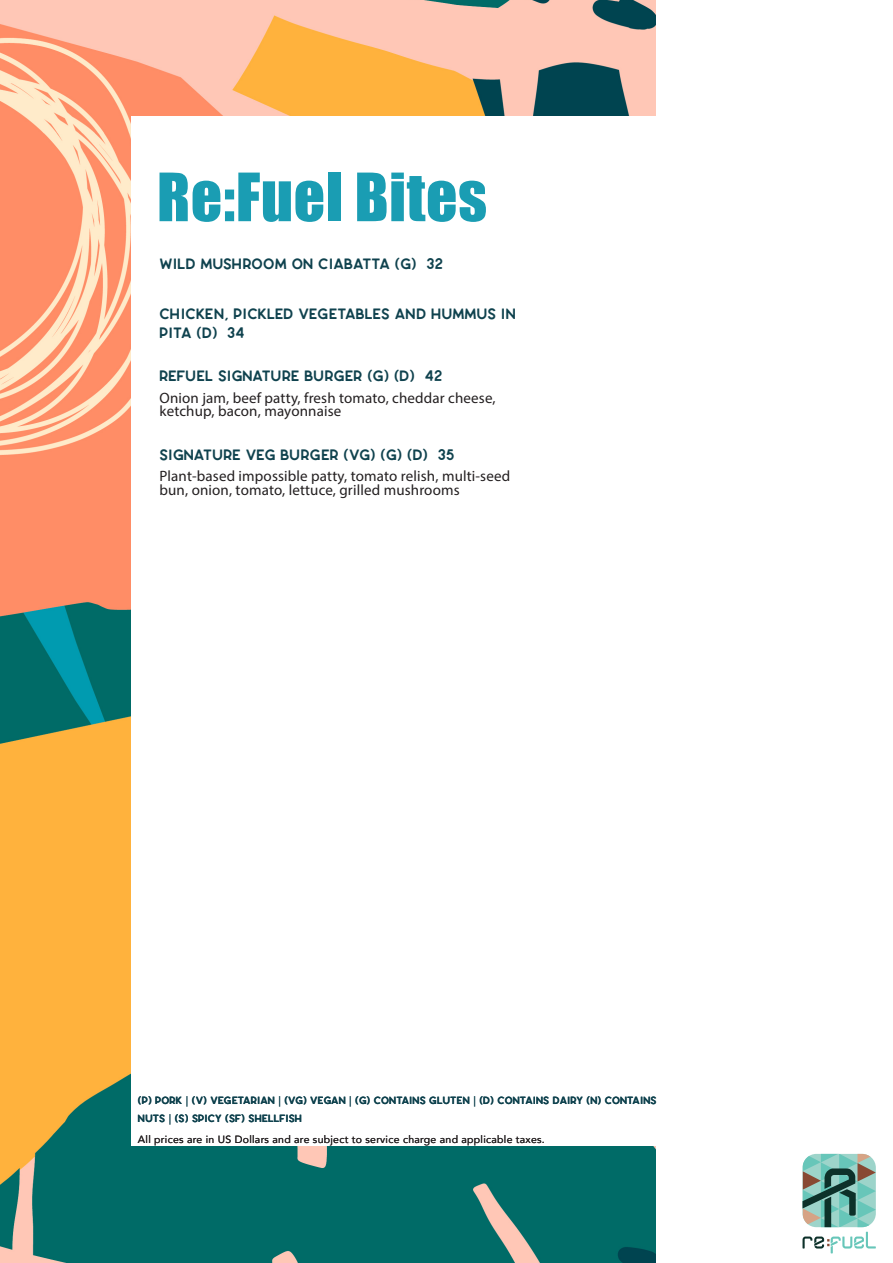
<style>
.page{position:relative;width:893px;height:1263px;background:#fff}
.page>*{position:absolute;margin:0;border:0;box-sizing:border-box;transform-origin:0 0}
.t1{font:61.5px "Impact";letter-spacing:.01em;color:#1a9db3}
.t2{font:15px/13.5px "Myriad Pro";letter-spacing:.01em;color:#231f20}
.t3{font:15px/19.5px "CAROSE Black";letter-spacing:.01em;color:#0f424e}
.t4{font:10.5px/18px "CAROSE Black";letter-spacing:.01em;color:#0f424e}
.t5{font:10.5px "Avenir";letter-spacing:.025em;color:#231f20}
.s1{font-family:"Myriad Pro"}
</style>
<div class="page">
<img style="left:0;top:0;width:655px;height:1263px">
<div style="left:132px;top:117px;width:629px;height:1029px;background:#fff"></div>
<svg style="left:802px;top:1154px;width:74px;height:99px"></svg>
<h1 class="t1" style="left:157px;top:149px;width:332px">Re:Fuel Bites</h1>
<p class="t3" style="left:160px;top:253px;width:285px">WILD MUSHROOM ON CIABATTA (G) 32</p>
<p class="t3" style="left:160px;top:302px;width:358px">CHICKEN, PICKLED VEGETABLES AND HUMMUS IN<br>PITA (D) 34</p>
<p class="t3" style="left:160px;top:365px;width:284px">REFUEL SIGNATURE BURGER (G) (D) 42</p>
<p class="t2" style="left:160px;top:391px;width:338px">Onion jam, beef patty, fresh tomato, cheddar cheese, ketchup, bacon, mayonnaise</p>
<p class="t3" style="left:160px;top:443px;width:296px">SIGNATURE VEG BURGER (VG) (G) (D) 35</p>
<p class="t2" style="left:160px;top:469px;width:352px">Plant-based impossible patty, tomato relish, multi-seed bun, onion, tomato, lettuce, grilled mushrooms</p>
<p class="t4" style="left:138px;top:1090px;width:520px">(P) PORK <span class="s1">|</span> (V) VEGETARIAN <span class="s1">|</span> (VG) VEGAN <span class="s1">|</span> (G) CONTAINS GLUTEN <span class="s1">|</span> (D) CONTAINS DAIRY (N) CONTAINS<br>NUTS <span class="s1">|</span> (S) SPICY (SF) SHELLFISH</p>
<p class="t5" style="left:138px;top:1131px;width:408px">All prices are in US Dollars and are subject to service charge and applicable taxes.</p>
</div>
